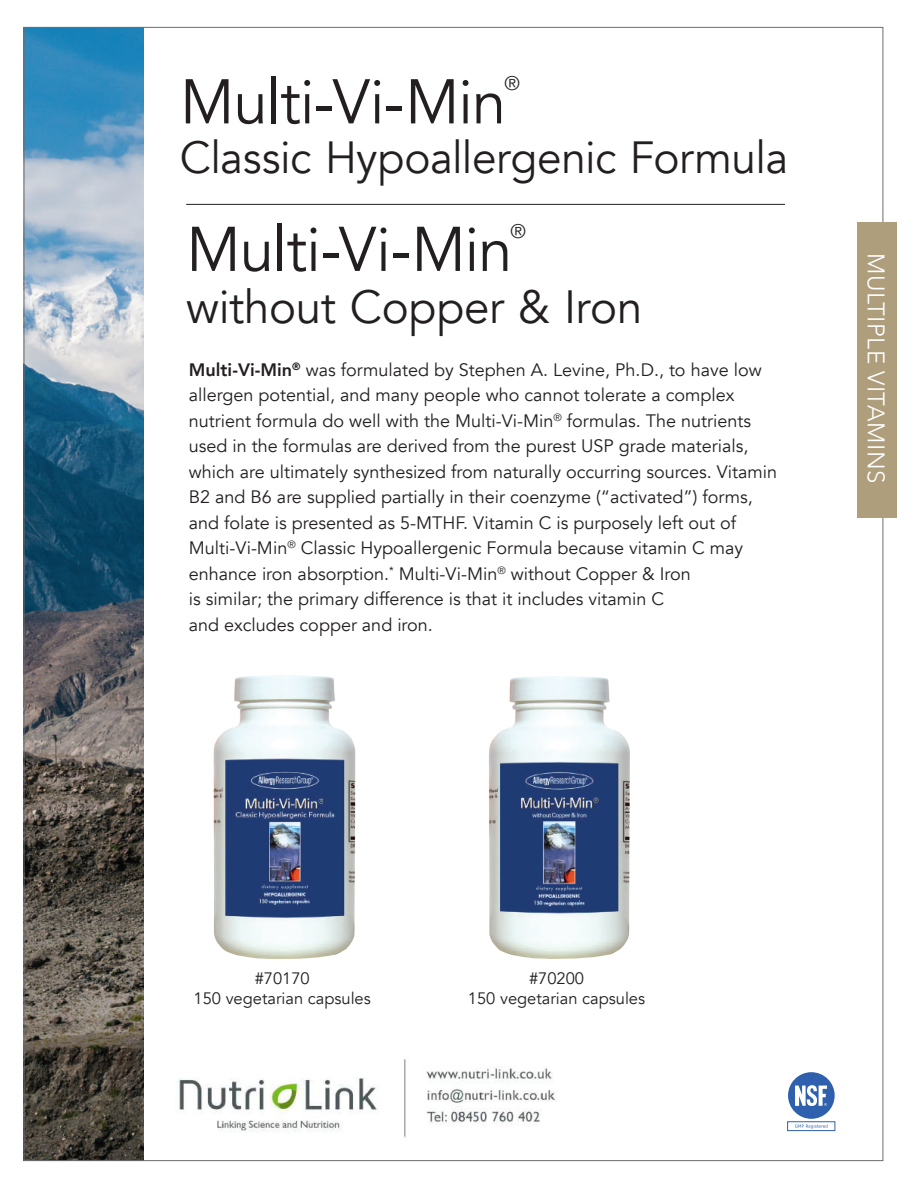
<style>
.page{position:relative;width:918px;height:1188px;background:#fff}
.page>*{position:absolute;margin:0;border:0;box-sizing:border-box;transform-origin:0 0}
.t1{font:62.4px "Avenir";letter-spacing:-.015em;color:#231f20}
.t2{font:46.5px "Avenir";letter-spacing:-.005em;color:#231f20}
.t3{font:45px "Avenir";letter-spacing:-.01em;color:#231f20}
.t4{font:300 24px "Avenir";letter-spacing:.02em;color:#fff}
.t5{font:19.65px "Avenir";color:#231f20}
.t6{font:18px/25.5px "Avenir";color:#231f20}
.t7{font:16.5px/19.8px "Avenir";color:#231f20;text-align:center}
.s1{font-weight:800}
</style>
<div class="page">
<div style="left:788px;top:1072px;width:47px;height:47px;background:#2f60ad;border-radius:50%"></div>
<div style="left:787px;top:1121px;width:48px;height:10px;border:1px solid #3061ad"></div>
<svg style="left:795px;top:1085px;width:32px;height:21px"></svg>
<svg style="left:795px;top:1124px;width:33px;height:5px"></svg>
<img style="left:26px;top:29px;width:118px;height:1130px">
<img style="left:213px;top:675px;width:143px;height:284px">
<img style="left:489px;top:676px;width:141px;height:283px">
<hr style="left:186px;top:204px;width:599px;height:1px;background:#231f20">
<div style="left:858px;top:223px;width:39px;height:295px;background:#af9e7c"></div>
<img style="left:177px;top:1059px;width:379px;height:79px">
<h1 class="t1" style="left:180px;top:65px;width:328px">Multi-Vi-Min</h1>
<p class="t5" style="left:504px;top:72px;width:17px">®</p>
<h3 class="t3" style="left:180px;top:131px;width:610px">Classic Hypoallergenic Formula</h3>
<h1 class="t1" style="left:186px;top:212px;width:328px">Multi-Vi-Min</h1>
<p class="t5" style="left:511px;top:219px;width:17px">®</p>
<h2 class="t2" style="left:186px;top:280px;width:458px">without Copper &amp; Iron</h2>
<p class="t6" style="left:189px;top:357px;width:590px"><span class="s1">Multi-Vi-Min</span><sup>®</sup> was formulated by Stephen A. Levine, Ph.D., to have low allergen potential, and many people who cannot tolerate a complex nutrient formula do well with the Multi-Vi-Min<sup>®</sup> formulas. The nutrients used in the formulas are derived from the purest USP grade materials, which are ultimately synthesized from naturally occurring sources. Vitamin B2 and B6 are supplied partially in their coenzyme (“activated”) forms, and folate is presented as 5-MTHF. Vitamin C is purposely left out of Multi-Vi-Min<sup>®</sup> Classic Hypoallergenic Formula because vitamin C may enhance iron absorption.<sup>*</sup> Multi-Vi-Min<sup>®</sup> without Copper &amp; Iron<br>is similar; the primary difference is that it includes vitamin C<br>and excludes copper and iron.</p>
<h3 class="t4" style="left:890px;top:253px;width:232px;rotate:90deg">MULTIPLE VITAMINS</h3>
<p class="t7" style="left:194px;top:969px;width:179px">#70170<br>150 vegetarian capsules</p>
<p class="t7" style="left:468px;top:969px;width:179px">#70200<br>150 vegetarian capsules</p>
</div>
